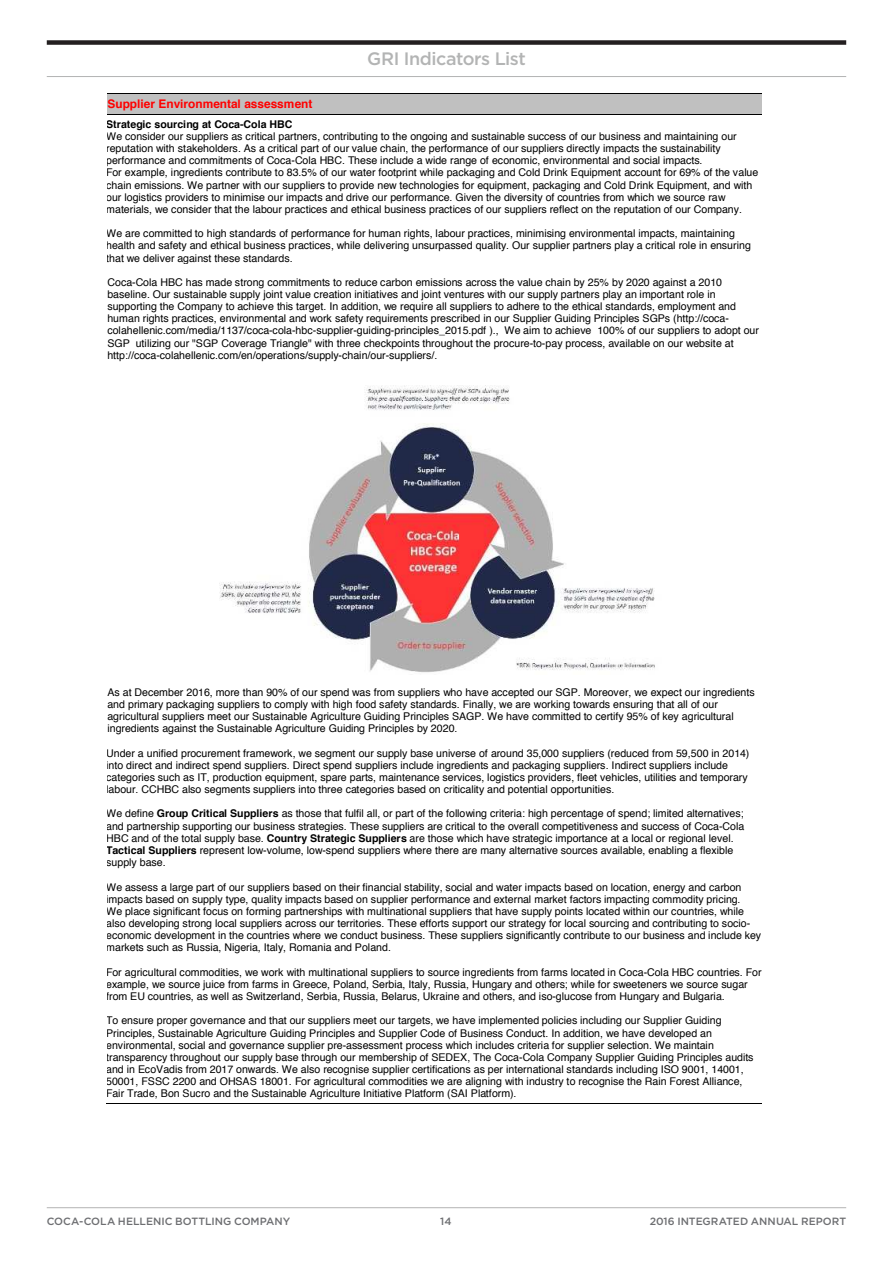
<style>
.page{position:relative;width:893px;height:1263px;background:#fff}
.page>*{position:absolute;margin:0;border:0;box-sizing:border-box;transform-origin:0 0}
.t1{font:500 18px "Gotham";letter-spacing:-.025em;color:#b3b4b4}
.t2{font:700 11.85px "Helvetica";color:#f00}
.t3{font:10.65px/12.1px "Helvetica";color:#000}
.t4{font:700 10.65px "Helvetica";color:#000}
.t5{font:500 10.5px "Gotham";color:#6d6e71}
.s1{font-weight:700}
</style>
<div class="page">
<div style="left:108px;top:94px;width:654px;height:20px;background:#c0c0c0"></div>
<hr style="left:108px;top:94px;width:654px;height:1px;background:#000">
<hr style="left:108px;top:114px;width:654px;height:1px;background:#000">
<hr style="left:106px;top:1103px;width:656px;height:1px;background:#000">
<img style="left:219px;top:386px;width:436px;height:287px">
<hr style="left:47px;top:1207px;width:799px;height:1px;background:#b3b4b4">
<div style="left:47px;top:40px;width:799px;height:5px;background:#231f20"></div>
<hr style="left:47px;top:76px;width:799px;height:1px;background:#b3b4b4">
<h1 class="t1" style="left:367px;top:47px;width:160px">GRI Indicators List</h1>
<p class="t2" style="left:108px;top:95px;width:206px">Supplier Environmental assessment</p>
<p class="t4" style="left:106px;top:115px;width:188px">Strategic sourcing at Coca-Cola HBC</p>
<p class="t3" style="left:106px;top:130px;width:654px">We consider our suppliers as critical partners, contributing to the ongoing and sustainable success of our business and maintaining our reputation with stakeholders. As a critical part of our value chain, the performance of our suppliers directly impacts the sustainability performance and commitments of Coca-Cola HBC. These include a wide range of economic, environmental and social impacts.<br>For example, ingredients contribute to 83.5% of our water footprint while packaging and Cold Drink Equipment account for 69% of the value chain emissions. We partner with our suppliers to provide new technologies for equipment, packaging and Cold Drink Equipment, and with our logistics providers to minimise our impacts and drive our performance. Given the diversity of countries from which we source raw materials, we consider that the labour practices and ethical business practices of our suppliers reflect on the reputation of our Company.</p>
<p class="t3" style="left:106px;top:228px;width:646px">We are committed to high standards of performance for human rights, labour practices, minimising environmental impacts, maintaining health and safety and ethical business practices, while delivering unsurpassed quality. Our supplier partners play a critical role in ensuring that we deliver against these standards.</p>
<p class="t3" style="left:107px;top:276px;width:653px">Coca-Cola HBC has made strong commitments to reduce carbon emissions across the value chain by 25% by 2020 against a 2010 baseline. Our sustainable supply joint value creation initiatives and joint ventures with our supply partners play an important role in supporting the Company to achieve this target. In addition, we require all suppliers to adhere to the ethical standards, employment and human rights practices, environmental and work safety requirements prescribed in our Supplier Guiding Principles SGPs (http://coca&shy;colahellenic.com/media/1137/coca-cola-hbc-supplier-guiding-principles_2015.pdf )., We aim to achieve 100% of our suppliers to adopt our SGP utilizing our "SGP Coverage Triangle" with three checkpoints throughout the procure-to-pay process, available on our website at http://coca-colahellenic.com/en/operations/supply-chain/our-suppliers/.</p>
<p class="t3" style="left:107px;top:686px;width:649px">As at December 2016, more than 90% of our spend was from suppliers who have accepted our SGP. Moreover, we expect our ingredients and primary packaging suppliers to comply with high food safety standards. Finally, we are working towards ensuring that all of our agricultural suppliers meet our Sustainable Agriculture Guiding Principles SAGP. We have committed to certify 95% of key agricultural ingredients against the Sustainable Agriculture Guiding Principles by 2020.</p>
<p class="t3" style="left:106px;top:747px;width:645px">Under a unified procurement framework, we segment our supply base universe of around 35,000 suppliers (reduced from 59,500 in 2014) into direct and indirect spend suppliers. Direct spend suppliers include ingredients and packaging suppliers. Indirect suppliers include categories such as IT, production equipment, spare parts, maintenance services, logistics providers, fleet vehicles, utilities and temporary labour. CCHBC also segments suppliers into three categories based on criticality and potential opportunities.</p>
<p class="t3" style="left:106px;top:808px;width:640px">We define <span class="s1">Group Critical Suppliers</span> as those that fulfil all, or part of the following criteria: high percentage of spend; limited alternatives; and partnership supporting our business strategies. These suppliers are critical to the overall competitiveness and success of Coca-Cola HBC and of the total supply base. <span class="s1">Country Strategic Suppliers</span> are those which have strategic importance at a local or regional level.<br><span class="s1">Tactical Suppliers</span> represent low-volume, low-spend suppliers where there are many alternative sources available, enabling a flexible supply base.</p>
<p class="t3" style="left:106px;top:881px;width:656px">We assess a large part of our suppliers based on their financial stability, social and water impacts based on location, energy and carbon impacts based on supply type, quality impacts based on supplier performance and external market factors impacting commodity pricing.<br>We place significant focus on forming partnerships with multinational suppliers that have supply points located within our countries, while also developing strong local suppliers across our territories. These efforts support our strategy for local sourcing and contributing to socio&shy;economic development in the countries where we conduct business. These suppliers significantly contribute to our business and include key markets such as Russia, Nigeria, Italy, Romania and Poland.</p>
<p class="t3" style="left:106px;top:966px;width:657px">For agricultural commodities, we work with multinational suppliers to source ingredients from farms located in Coca-Cola HBC countries. For example, we source juice from farms in Greece, Poland, Serbia, Italy, Russia, Hungary and others; while for sweeteners we source sugar from EU countries, as well as Switzerland, Serbia, Russia, Belarus, Ukraine and others, and iso-glucose from Hungary and Bulgaria.</p>
<p class="t3" style="left:106px;top:1015px;width:649px">To ensure proper governance and that our suppliers meet our targets, we have implemented policies including our Supplier Guiding Principles, Sustainable Agriculture Guiding Principles and Supplier Code of Business Conduct. In addition, we have developed an environmental, social and governance supplier pre-assessment process which includes criteria for supplier selection. We maintain transparency throughout our supply base through our membership of SEDEX, The Coca-Cola Company Supplier Guiding Principles audits and in EcoVadis from 2017 onwards. We also recognise supplier certifications as per international standards including ISO 9001, 14001, 50001, FSSC 2200 and OHSAS 18001. For agricultural commodities we are aligning with industry to recognise the Rain Forest Alliance, Fair Trade, Bon Sucro and the Sustainable Agriculture Initiative Platform (SAI Platform).</p>
<p class="t5" style="left:47px;top:1214px;width:245px">COCA-COLA HELLENIC BOTTLING COMPANY</p>
<p class="t5" style="left:440px;top:1214px;width:13px">14</p>
<p class="t5" style="left:650px;top:1214px;width:198px">2016 INTEGRATED ANNUAL REPORT</p>
</div>
